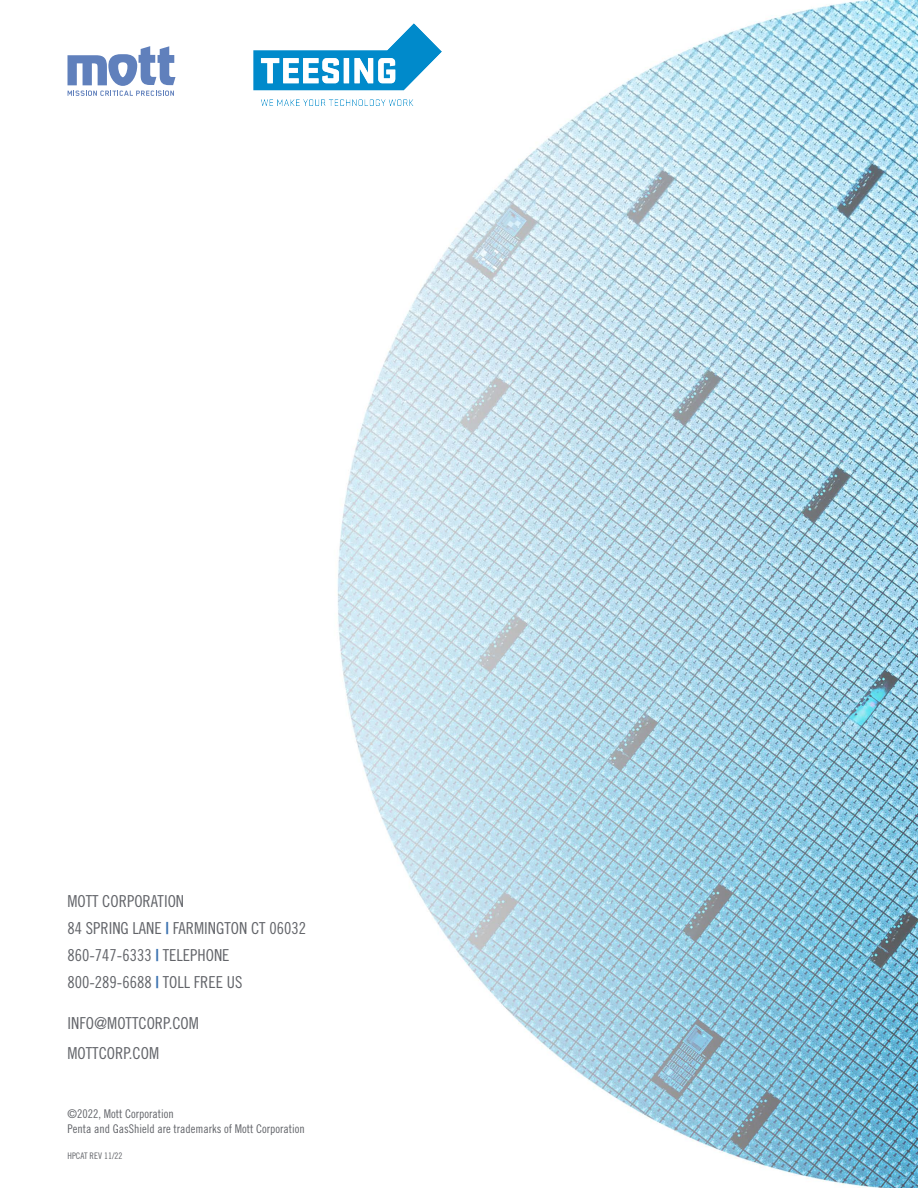
<style>
.page{position:relative;width:918px;height:1188px;background:#fff}
.page>*{position:absolute;margin:0;border:0;box-sizing:border-box;transform-origin:0 0}
.t1{font:16.5px/27px "Trade Gothic Cond Eighteen";color:#626469}
.t2{font:12px/15px "Trade Gothic Cond Eighteen";color:#626469}
.t3{font:9px "Trade Gothic Cond Eighteen";color:#626469}
.s1{font-family:"Trade Gothic Bold Two";color:#3f75b2}
</style>
<div class="page">
<svg style="left:68px;top:46px;width:107px;height:50px"></svg>
<img style="left:313px;top:0;width:605px;height:1188px">
<img style="left:254px;top:24px;width:187px;height:81px">
<p class="t1" style="left:68px;top:888px;width:240px">MOTT CORPORATION<br>84 SPRING LANE <span class="s1">|</span> FARMINGTON CT 06032<br>860-747-6333 <span class="s1">|</span> TELEPHONE<br>800-289-6688 <span class="s1">|</span> TOLL FREE US</p>
<p class="t1" style="left:68px;top:1008px;width:133px;line-height:30px">INFO@MOTTCORP.COM<br>MOTTCORP.COM</p>
<p class="t2" style="left:68px;top:1106px;width:239px">©2022, Mott Corporation<br>Penta and GasShield are trademarks of Mott Corporation</p>
<p class="t3" style="left:68px;top:1151px;width:57px">HPCAT REV 11/22</p>
</div>
